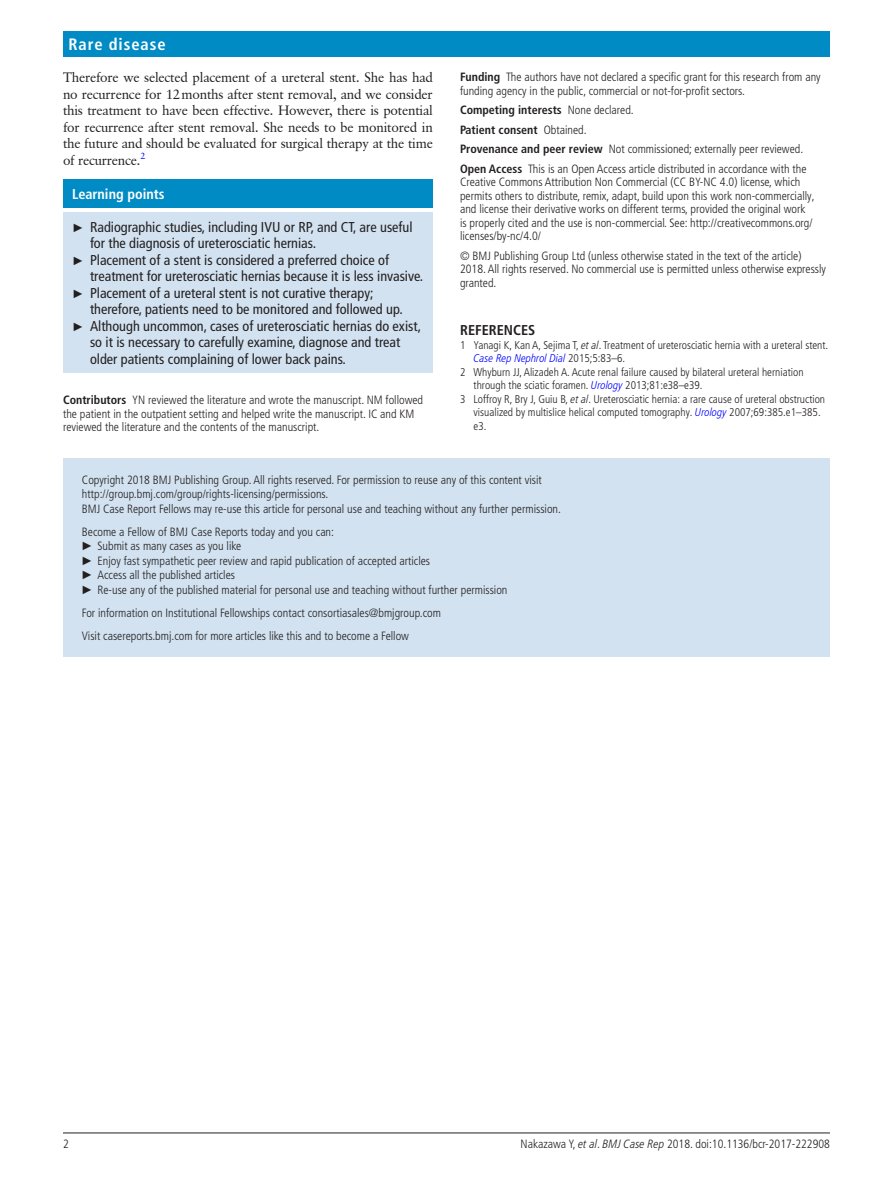
<style>
.page{position:relative;width:893px;height:1191px;background:#fff}
.page>*{position:absolute;margin:0;border:0;box-sizing:border-box;transform-origin:0 0}
.t1{font:700 condensed 16.5px "Frutiger LT Pro";color:#fff}
.t2{font:condensed 14.25px "Frutiger LT Pro";color:#231f20}
.t3{font:700 condensed 14.25px "Frutiger LT Pro";color:#fff}
.t4{font:700 condensed 14.25px "Frutiger LT Std";color:#231f20}
.t5{font:13.5px/16.5px "Classical Garamond BT";letter-spacing:-.02em;color:#231f20;text-align:justify}
.t6{font:300 condensed 12px/13.5px "Frutiger LT Pro";color:#231f20}
.t7{font:300 condensed 11.25px "Frutiger LT Pro";color:#231f20}
.t8{font:italic 300 condensed 11.25px "Frutiger LT Pro";color:#00f}
.s1{font-family:"Arial";font-stretch:normal;font-size:12px}
.s2{font-weight:700}
.s3{font-style:italic}
.s4{font-style:normal;color:#231f20}
.s5{font-style:italic;color:#00f}
.s6{font-family:"Arial";font-weight:400;font-stretch:normal}
</style>
<div class="page">
<hr style="left:63px;top:1132px;width:767px;height:1px;background:#231f20">
<div style="left:63px;top:31px;width:767px;height:25px;background:#008bc5"></div>
<div style="left:63px;top:179px;width:370px;height:29px;background:#008bc5"></div>
<div style="left:63px;top:212px;width:370px;height:161px;background:#d2e2f0"></div>
<div style="left:63px;top:458px;width:767px;height:199px;background:#d2e2f0"></div>
<h1 class="t1" style="left:69px;top:34px;width:99px">Rare disease</h1>
<p class="t5" style="left:63px;top:69px;width:371px">Therefore we selected placement of a ureteral stent. She has had no recurrence for 12months after stent removal, and we consider this treatment to have been effective. However, there is potential for recurrence after stent removal. She needs to be monitored in the future and should be evaluated for surgical therapy at the time of recurrence.<sup>2</sup></p>
<p class="t3" style="left:72px;top:185px;width:94px">Learning points</p>
<p class="t2" style="left:72px;top:218px;width:342px"><span class="s1">►</span> Radiographic studies, including IVU or RP, and CT, are useful</p>
<p class="t2" style="left:90px;top:235px;width:228px">for the diagnosis of ureterosciatic hernias.</p>
<p class="t2" style="left:72px;top:251px;width:319px"><span class="s1">►</span> Placement of a stent is considered a preferred choice of</p>
<p class="t2" style="left:90px;top:268px;width:335px">treatment for ureterosciatic hernias because it is less invasive.</p>
<p class="t2" style="left:72px;top:284px;width:303px"><span class="s1">►</span> Placement of a ureteral stent is not curative therapy;</p>
<p class="t2" style="left:90px;top:301px;width:314px">therefore, patients need to be monitored and followed up.</p>
<p class="t2" style="left:72px;top:317px;width:351px"><span class="s1">►</span> Although uncommon, cases of ureterosciatic hernias do exist,</p>
<p class="t2" style="left:90px;top:334px;width:312px">so it is necessary to carefully examine, diagnose and treat</p>
<p class="t2" style="left:90px;top:350px;width:257px">older patients complaining of lower back pains.</p>
<p class="t6" style="left:63px;top:393px;width:362px"><span class="s2">Contributors</span> YN reviewed the literature and wrote the manuscript. NM followed the patient in the outpatient setting and helped write the manuscript. IC and KM reviewed the literature and the contents of the manuscript.</p>
<p class="t6" style="left:460px;top:70px;width:362px"><span class="s2">Funding</span> The authors have not declared a specific grant for this research from any funding agency in the public, commercial or not-for-profit sectors.</p>
<p class="t6" style="left:460px;top:100px;width:348px;line-height:19.5px"><span class="s2">Competing interests</span> None declared.<br><span class="s2">Patient consent</span> Obtained.<br><span class="s2">Provenance and peer review</span> Not commissioned; externally peer reviewed.<br><span class="s2">Open Access</span> This is an Open Access article distributed in accordance with the</p>
<p class="t6" style="left:460px;top:175px;width:356px">Creative Commons Attribution Non Commercial (CC BY-NC 4.0) license, which permits others to distribute, remix, adapt, build upon this work non-commercially, and license their derivative works on different terms, provided the original work is properly cited and the use is non-commercial. See: http://creativecommons.org/ licenses/by-nc/4.0/</p>
<p class="t6" style="left:460px;top:249px;width:367px">© BMJ Publishing Group Ltd (unless otherwise stated in the text of the article)<br>2018. All rights reserved. No commercial use is permitted unless otherwise expressly granted.</p>
<p class="t4" style="left:460px;top:322px;width:77px">REFERENCES</p>
<p class="t7" style="left:460px;top:338px;width:370px">1 Yanagi K, Kan A, Sejima T, <span class="s3">et al</span>. Treatment of ureterosciatic hernia with a ureteral stent.</p>
<p class="t8" style="left:474px;top:352px;width:153px">Case Rep Nephrol Dial <span class="s4">2015;5:83–6.</span></p>
<p class="t7" style="left:460px;top:365px;width:345px">2 Whyburn JJ, Alizadeh A. Acute renal failure caused by bilateral ureteral herniation</p>
<p class="t7" style="left:474px;top:379px;width:230px">through the sciatic foramen. <span class="s5">Urology</span> 2013;81:e38–e39.</p>
<p class="t7" style="left:460px;top:392px;width:367px">3 Loffroy R, Bry J, Guiu B, <span class="s3">et al</span>. Ureterosciatic hernia: a rare cause of ureteral obstruction</p>
<p class="t7" style="left:474px;top:406px;width:349px">visualized by multislice helical computed tomography. <span class="s5">Urology</span> 2007;69:385.e1–385.</p>
<p class="t7" style="left:474px;top:419px;width:14px">e3.</p>
<p class="t6" style="left:82px;top:472px;width:481px;line-height:14.4px">Copyright 2018 BMJ Publishing Group. All rights reserved. For permission to reuse any of this content visit http://group.bmj.com/group/rights-licensing/permissions.<br>BMJ Case Report Fellows may re-use this article for personal use and teaching without any further permission.</p>
<p class="t6" style="left:81px;top:525px;width:428px;line-height:14.4px">Become a Fellow of BMJ Case Reports today and you can:<br><span class="s6">►</span> Submit as many cases as you like<br><span class="s6">►</span> Enjoy fast sympathetic peer review and rapid publication of accepted articles<br><span class="s6">►</span> Access all the published articles<br><span class="s6">►</span> Re-use any of the published material for personal use and teaching without further permission</p>
<p class="t6" style="left:82px;top:601px;width:361px;line-height:23.4px">For information on Institutional Fellowships contact consortiasales@bmjgroup.com<br>Visit casereports.bmj.com for more articles like this and to become a Fellow</p>
<p class="t6" style="left:63px;top:1136px;width:7px">2</p>
<p class="t6" style="left:521px;top:1136px;width:311px">Nakazawa Y, <span class="s3">et al</span>. <span class="s3">BMJ Case Rep</span> 2018. doi:10.1136/bcr-2017-222908</p>
</div>
